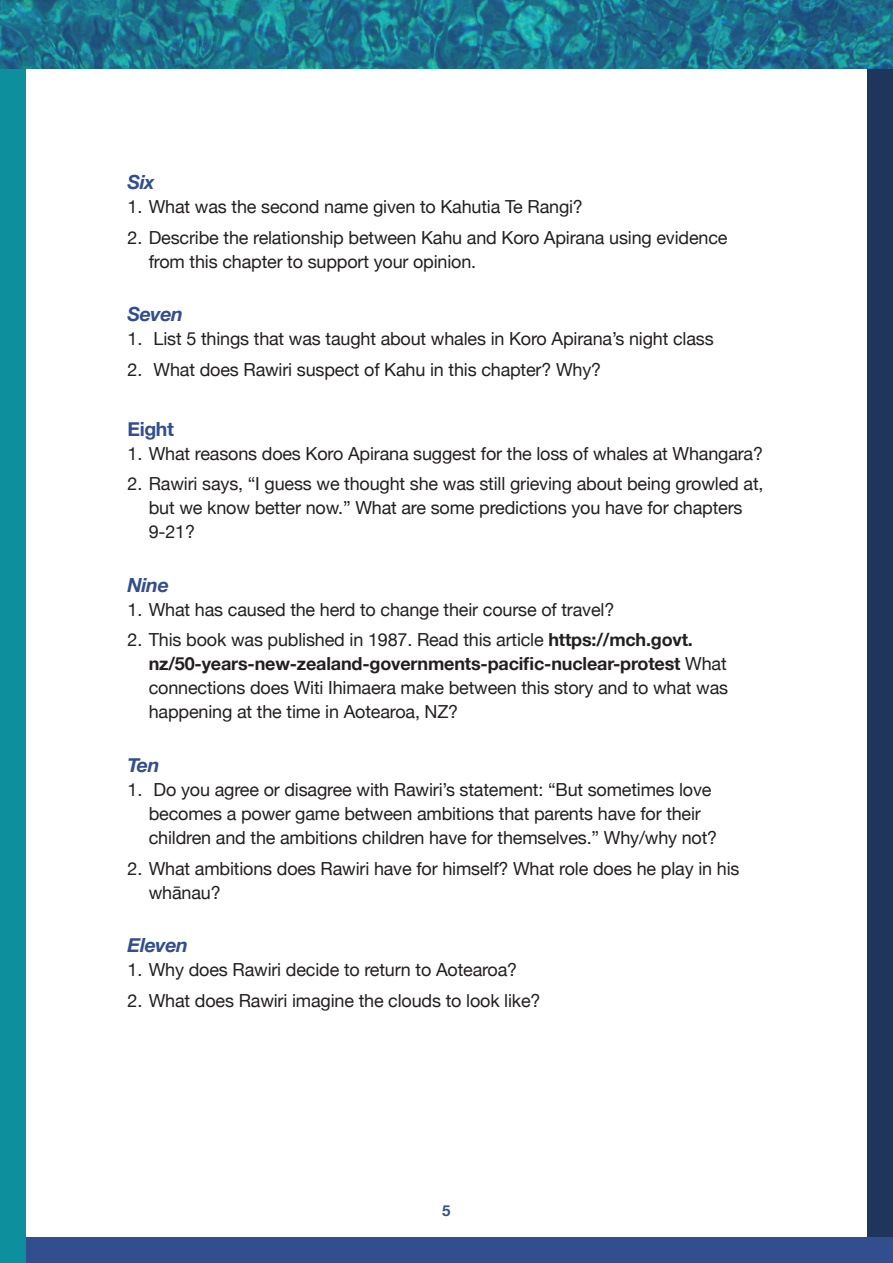
<style>
.page{position:relative;width:893px;height:1263px;background:#fff}
.page>*{position:absolute;margin:0;border:0;box-sizing:border-box;transform-origin:0 0}
.Heading_2{font:italic 700 19.5px "Helvetica Neue";letter-spacing:-.02em;color:#334e8e}
.Heading_2-2{font:700 19.5px "Helvetica Neue";letter-spacing:-.02em;color:#334e8e}
.Bullets{font:18px/24px "Helvetica Neue";letter-spacing:-.01em;color:#231f20}
.t1{font:700 15px "Helvetica Neue";color:#334e8e}
.s1{font-weight:700}
</style>
<div class="page">
<div style="left:867px;top:0;width:26px;height:1263px;background:#1e365b"></div>
<div style="left:0;top:1237px;width:893px;height:26px;background:#334e8e"></div>
<div style="left:0;top:0;width:26px;height:1263px;background:#0d8f9e"></div>
<img style="left:0;top:0;width:893px;height:68px">
<p class="Heading_2" style="left:128px;top:167px;width:29px">Six</p>
<p class="Bullets" style="left:128px;top:196px;width:457px">1. What was the second name given to Kahutia Te Rangi?</p>
<p class="Bullets" style="left:149px;top:226px;width:580px;text-indent:-21px">2. Describe the relationship between Kahu and Koro Apirana using evidence from this chapter to support your opinion.</p>
<p class="Heading_2" style="left:128px;top:299px;width:57px">Seven</p>
<p class="Bullets" style="left:128px;top:328px;width:588px">1. List 5 things that was taught about whales in Koro Apirana’s night class</p>
<p class="Bullets" style="left:128px;top:358px;width:475px">2. What does Rawiri suspect of Kahu in this chapter? Why?</p>
<p class="Heading_2-2" style="left:128px;top:414px;width:48px">Eight</p>
<p class="Bullets" style="left:128px;top:442px;width:637px">1. What reasons does Koro Apirana suggest for the loss of whales at Whangara?</p>
<p class="Bullets" style="left:149px;top:473px;width:616px;text-indent:-21px">2. Rawiri says, “I guess we thought she was still grieving about being growled at, but we know better now.” What are some predictions you have for chapters<br>9-21?</p>
<p class="Heading_2" style="left:128px;top:570px;width:43px">Nine</p>
<p class="Bullets" style="left:128px;top:599px;width:488px">1. What has caused the herd to change their course of travel?</p>
<p class="Bullets" style="left:149px;top:629px;width:581px;text-indent:-21px">2. This book was published in 1987. Read this article <span class="s1">https://mch.govt. nz/50-years-new-zealand-governments-pacific-nuclear-protest</span> What connections does Witi Ihimaera make between this story and to what was happening at the time in Aotearoa, NZ?</p>
<p class="Heading_2" style="left:128px;top:750px;width:34px">Ten</p>
<p class="Bullets" style="left:149px;top:779px;width:570px;text-indent:-21px">1. Do you agree or disagree with Rawiri’s statement: “But sometimes love becomes a power game between ambitions that parents have for their children and the ambitions children have for themselves.” Why/why not?</p>
<p class="Bullets" style="left:149px;top:857px;width:592px;text-indent:-21px">2. What ambitions does Rawiri have for himself? What role does he play in his whānau?</p>
<p class="Heading_2" style="left:128px;top:930px;width:62px">Eleven</p>
<p class="Bullets" style="left:128px;top:959px;width:391px">1. Why does Rawiri decide to return to Aotearoa?</p>
<p class="Bullets" style="left:128px;top:989px;width:415px">2. What does Rawiri imagine the clouds to look like?</p>
<p class="t1" style="left:442px;top:1199px;width:10px">5</p>
</div>
